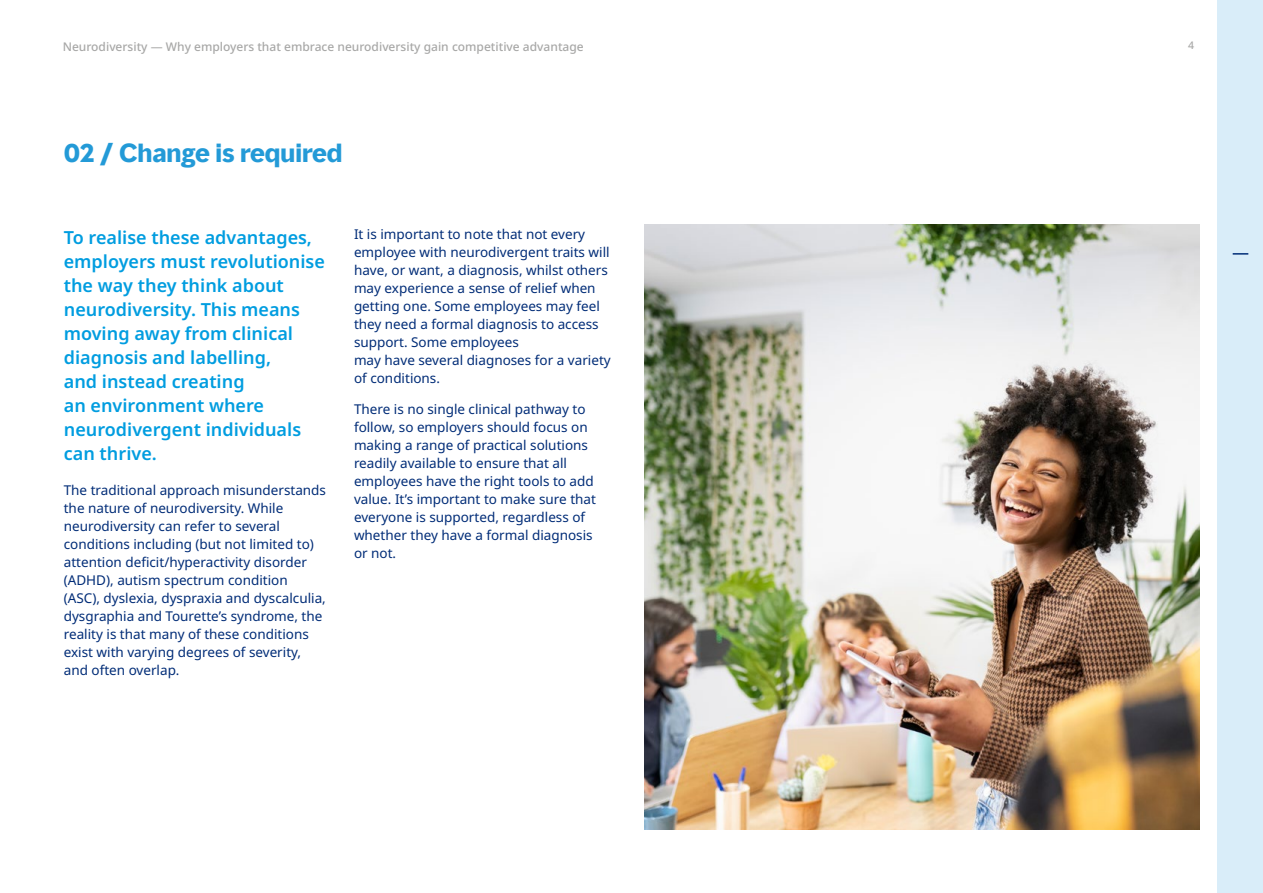
<style>
.page{position:relative;width:1263px;height:893px;background:#fff}
.page>*{position:absolute;margin:0;border:0;box-sizing:border-box;transform-origin:0 0}
.t1{font:700 24px "MMC Display";color:#239ad7}
.Intro_12pt{font:600 18px/24px "Noto Sans";color:#009de0}
.Body_copy{font:13.5px/18px "Noto Sans";color:#002c77}
.t2{font:500 12px "Noto Sans";color:#a8a8a7}
.t3{font:500 10.5px "Noto Sans";color:#a8a8a7}
.s1{font-weight:400}
</style>
<div class="page">
<div style="left:1218px;top:0;width:45px;height:893px;background:#d9edf9"></div>
<svg style="left:1233px;top:253px;width:15px;height:2px"></svg>
<img style="left:644px;top:224px;width:555px;height:605px">
<p class="t2" style="left:63px;top:38px;width:523px">Neurodiversity <span class="s1">—</span> Why employers that embrace neurodiversity gain competitive advantage</p>
<p class="t3" style="left:1188px;top:38px;width:8px">4</p>
<h2 class="t1" style="left:64px;top:138px;width:280px">02 / Change is required</h2>
<p class="Intro_12pt" style="left:64px;top:226px;width:263px">To realise these advantages, employers must revolutionise the way they think about neurodiversity. This means moving away from clinical diagnosis and labelling,<br>and instead creating<br>an environment where neurodivergent individuals can thrive.</p>
<p class="Body_copy" style="left:64px;top:481px;width:264px">The traditional approach misunderstands the nature of neurodiversity. While neurodiversity can refer to several conditions including (but not limited to) attention deficit/hyperactivity disorder (ADHD), autism spectrum condition (ASC), dyslexia, dyspraxia and dyscalculia, dysgraphia and Tourette’s syndrome, the reality is that many of these conditions exist with varying degrees of severity, and often overlap.</p>
<p class="Body_copy" style="left:354px;top:225px;width:258px">It is important to note that not every employee with neurodivergent traits will have, or want, a diagnosis, whilst others may experience a sense of relief when getting one. Some employees may feel they need a formal diagnosis to access support. Some employees<br>may have several diagnoses for a variety of conditions.</p>
<p class="Body_copy" style="left:354px;top:400px;width:243px">There is no single clinical pathway to follow, so employers should focus on making a range of practical solutions readily available to ensure that all employees have the right tools to add value. It’s important to make sure that everyone is supported, regardless of whether they have a formal diagnosis or not.</p>
</div>
